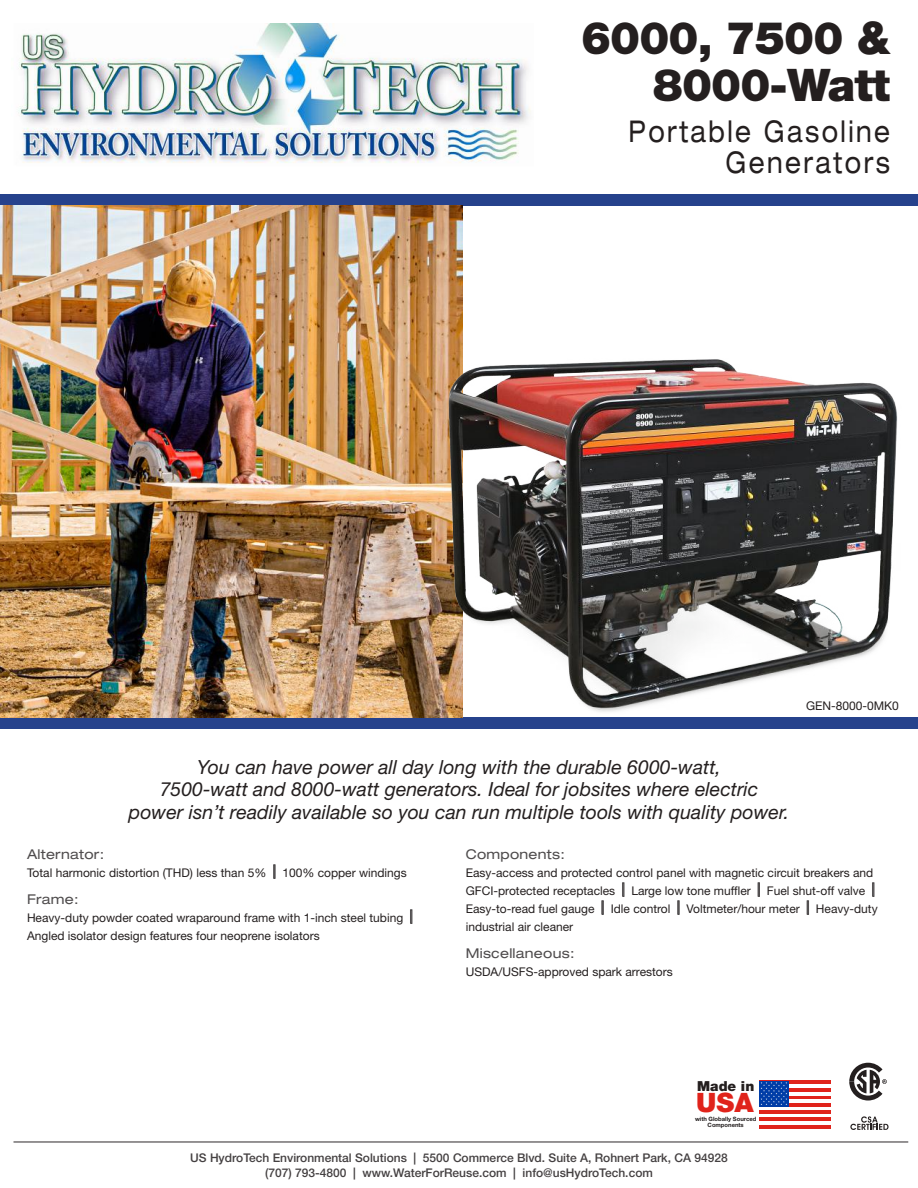
<style>
.page{position:relative;width:918px;height:1188px;background:#fff}
.page>*{position:absolute;margin:0;border:0;box-sizing:border-box;transform-origin:0 0}
.t1{font:900 45px/46.5px "Helvetica Neue LT Std";letter-spacing:-.02em;color:#241f1f;text-align:right}
.t2{font:expanded 30px/31.5px "Helvetica Neue LT Std";letter-spacing:.1em;color:#241f1f;text-align:right;scale:.8 1}
.t3{font:900 26.7px "Helvetica Neue LT Std";color:#e0231b}
.t4{font:italic 19.5px/22.5px "Helvetica Neue LT Std";color:#241f1f;text-align:center}
.t5{font:900 13.8px "Helvetica Neue LT Std";color:#241f1f}
.t6{font:expanded 13.5px "Helvetica Neue LT Std";letter-spacing:.02em;color:#4e4b4c}
.t7{font:12px/18px "Helvetica Neue LT Std";color:#241f1f}
.t8{font:500 12px/15px "Helvetica Neue LT Std";color:#444041;text-align:center}
.t9{font:700 5.85px/5.8px "Helvetica Neue LT Std";color:#241f1f;text-align:center}
</style>
<div class="page">
<img style="left:18px;top:24px;width:513px;height:139px">
<hr style="left:14px;top:1141px;width:894px;height:2px;background:#444041">
<div style="left:0;top:194px;width:918px;height:12px;background:#26428c"></div>
<div style="left:0;top:718px;width:918px;height:11px;background:#26428c"></div>
<img style="left:0;top:205px;width:462px;height:513px">
<img style="left:441px;top:353px;width:465px;height:365px">
<svg style="left:759px;top:1080px;width:71px;height:49px"></svg>
<svg style="left:849px;top:1063px;width:38px;height:38px"></svg>
<svg style="left:850px;top:1116px;width:39px;height:14px"></svg>
<h1 class="t1" style="left:581px;top:15px;width:311px">6000, 7500 &amp;<br>8000-Watt</h1>
<h2 class="t2" style="left:629px;top:115px;width:328px">Portable Gasoline<br>Generators</h2>
<p class="t7" style="left:806px;top:696px;width:94px">GEN-8000-0MK0</p>
<h3 class="t4" style="left:129px;top:755px;width:662px">You can have power all day long with the durable 6000-watt,<br>7500-watt and 8000-watt generators. Ideal for jobsites where electric<br>power isn’t readily available so you can run multiple tools with quality power.</h3>
<p class="t6" style="left:27px;top:846px;width:79px">Alternator:</p>
<p class="t7" style="left:27px;top:863px;width:241px">Total harmonic distortion (THD) less than 5%</p>
<p class="t7" style="left:282px;top:863px;width:126px">100% copper windings</p>
<p class="t6" style="left:27px;top:891px;width:53px">Frame:</p>
<p class="t7" style="left:27px;top:908px;width:378px">Heavy-duty powder coated wraparound frame with 1-inch steel tubing<br>Angled isolator design features four neoprene isolators</p>
<p class="t6" style="left:466px;top:846px;width:101px">Components:</p>
<p class="t7" style="left:466px;top:863px;width:409px">Easy-access and protected control panel with magnetic circuit breakers and<br>GFCI-protected receptacles</p>
<p class="t7" style="left:631px;top:881px;width:121px">Large low tone muffler</p>
<p class="t7" style="left:767px;top:881px;width:100px">Fuel shut-off valve</p>
<p class="t7" style="left:466px;top:899px;width:130px">Easy-to-read fuel gauge</p>
<p class="t7" style="left:611px;top:899px;width:61px">Idle control</p>
<p class="t7" style="left:687px;top:899px;width:115px">Voltmeter/hour meter</p>
<p class="t7" style="left:816px;top:899px;width:63px">Heavy-duty</p>
<p class="t7" style="left:466px;top:917px;width:109px">industrial air cleaner</p>
<p class="t6" style="left:466px;top:945px;width:110px">Miscellaneous:</p>
<p class="t7" style="left:466px;top:962px;width:209px">USDA/USFS-approved spark arrestors</p>
<p class="t5" style="left:697px;top:1077px;width:59px">Made in</p>
<p class="t9" style="left:695px;top:1116px;width:63px">with Globally Sourced<br>Components</p>
<h3 class="t3" style="left:696px;top:1087px;width:59px">USA</h3>
<p class="t8" style="left:190px;top:1150px;width:539px">US HydroTech Environmental Solutions | 5500 Commerce Blvd. Suite A, Rohnert Park, CA 94928 (707) 793-4800 | www.WaterForReuse.com | info@usHydroTech.com</p>
</div>
